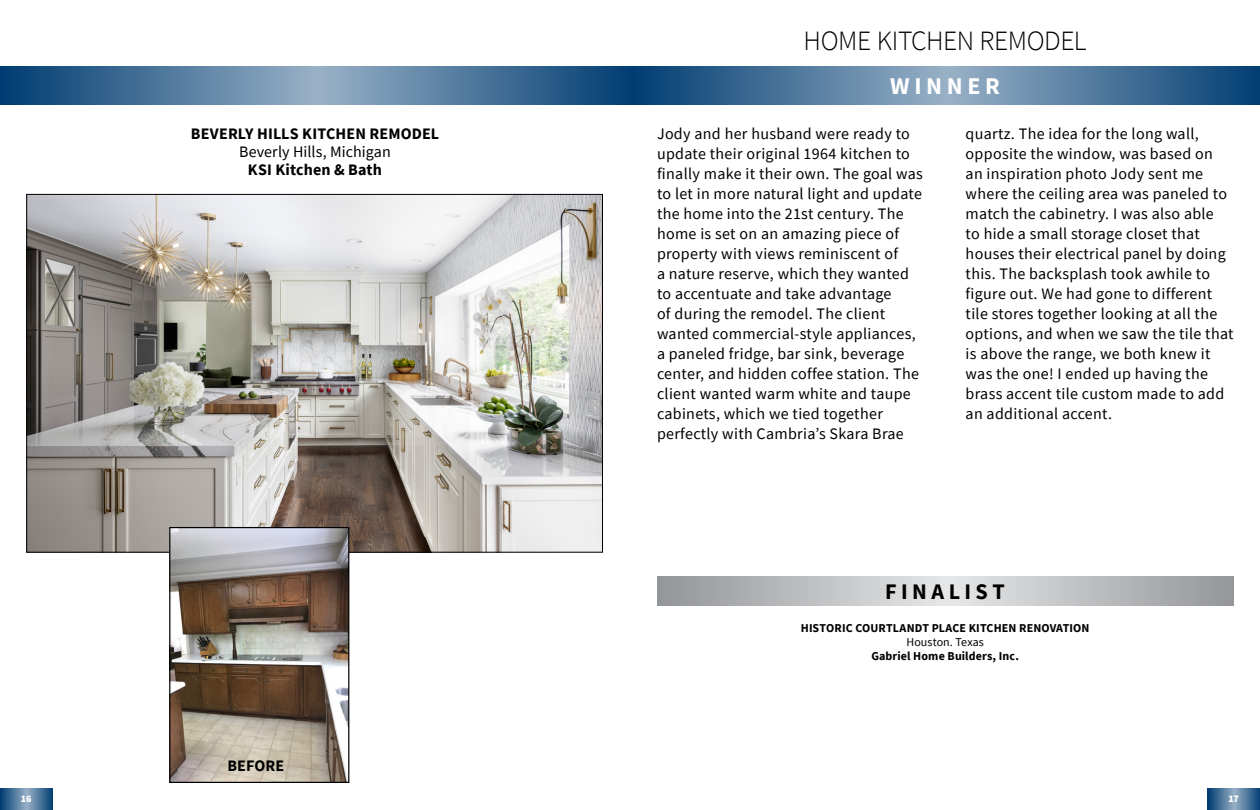
<style>
.page{position:relative;width:1260px;height:810px;background:#fff}
.page>*{position:absolute;margin:0;border:0;box-sizing:border-box;transform-origin:0 0}
.t1{font:300 28px "Source Sans Pro";letter-spacing:-.015em;color:#000}
.t2{font:700 24px "Source Sans Pro";letter-spacing:.195em;color:#fff}
.t3{font:700 22.2px "Source Sans Pro";letter-spacing:.195em;color:#000}
.t4{font:16px/20px "Source Sans Pro";letter-spacing:.02em;color:#000}
.t5{font:700 16px "Source Sans Pro";letter-spacing:.01em;color:#000}
.t6{font:16px "Source Sans Pro";color:#000}
.t7{font:700 12px "Source Sans Pro";letter-spacing:.01em;color:#000}
.t8{font:12px "Source Sans Pro";letter-spacing:.005em;color:#000}
.t9{font:900 10px "Source Sans Pro";color:#fff}
</style>
<div class="page">
<svg style="left:630px;top:66px;width:630px;height:38px;background:#4c769b"></svg>
<svg style="left:0;top:66px;width:630px;height:38px;background:#4c769b"></svg>
<img style="left:28px;top:196px;width:573px;height:355px">
<svg style="left:657px;top:577px;width:577px;height:28px;background:#bcbec0"></svg>
<img style="left:171px;top:529px;width:176px;height:252px">
<div style="left:169px;top:527px;width:180px;height:256px;border:1px solid #000"></div>
<svg style="left:1208px;top:788px;width:52px;height:22px"></svg>
<svg style="left:0;top:788px;width:52px;height:22px"></svg>
<h1 class="t1" style="left:804px;top:24px;width:285px">HOME KITCHEN REMODEL</h1>
<p class="t5" style="left:191px;top:123px;width:250px">BEVERLY HILLS KITCHEN REMODEL</p>
<p class="t6" style="left:239px;top:142px;width:153px">Beverly Hills, Michigan</p>
<p class="t5" style="left:248px;top:159px;width:136px">KSI Kitchen &amp; Bath</p>
<p class="t5" style="left:227px;top:755px;width:58px">BEFORE</p>
<h2 class="t2" style="left:890px;top:70px;width:112px">WINNER</h2>
<p class="t4" style="left:657px;top:124px;width:267px">Jody and her husband were ready to update their original 1964 kitchen to finally make it their own. The goal was to let in more natural light and update the home into the 21st century. The home is set on an amazing piece of property with views reminiscent of<br>a nature reserve, which they wanted to accentuate and take advantage<br>of during the remodel. The client wanted commercial-style appliances, a paneled fridge, bar sink, beverage center, and hidden coffee station. The client wanted warm white and taupe cabinets, which we tied together perfectly with Cambria’s Skara Brae</p>
<p class="t4" style="left:966px;top:124px;width:269px">quartz. The idea for the long wall, opposite the window, was based on an inspiration photo Jody sent me where the ceiling area was paneled to match the cabinetry. I was also able<br>to hide a small storage closet that houses their electrical panel by doing this. The backsplash took awhile to figure out. We had gone to different tile stores together looking at all the options, and when we saw the tile that is above the range, we both knew it was the one! I ended up having the brass accent tile custom made to add an additional accent.</p>
<h3 class="t3" style="left:885px;top:576px;width:121px">FINALIST</h3>
<p class="t7" style="left:801px;top:620px;width:290px">HISTORIC COURTLANDT PLACE KITCHEN RENOVATION</p>
<p class="t8" style="left:906px;top:635px;width:79px">Houston. Texas</p>
<p class="t7" style="left:871px;top:648px;width:149px">Gabriel Home Builders, Inc.</p>
<p class="t9" style="left:21px;top:791px;width:12px">16</p>
<p class="t9" style="left:1229px;top:791px;width:12px">17</p>
</div>
